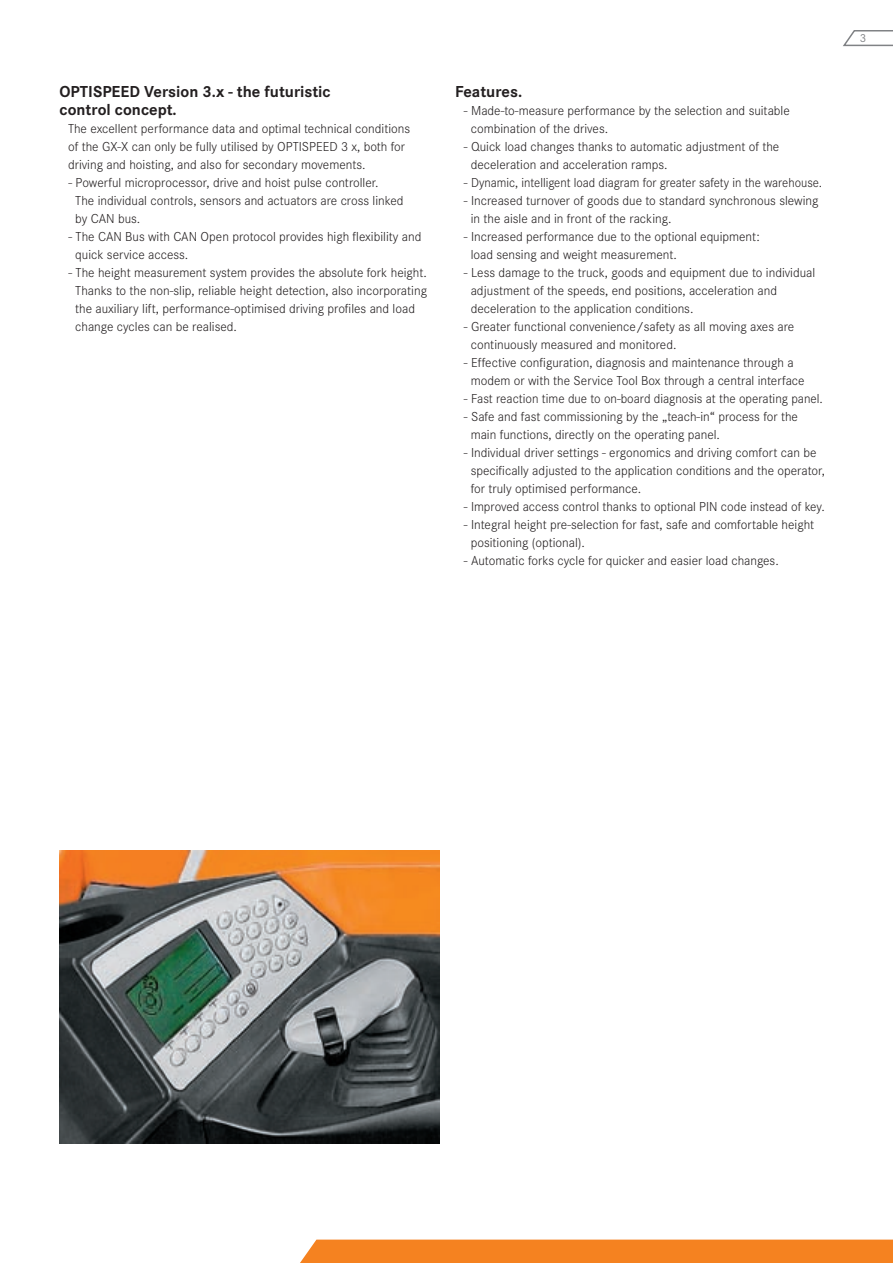
<style>
.page{position:relative;width:893px;height:1263px;background:#fff}
.page>*{position:absolute;margin:0;border:0;box-sizing:border-box;transform-origin:0 0}
.copytdhead{font:700 16.5px/18px "Corporate S";color:#231f20}
.copytdeinrueck{font:300 13.5px/18px "Corporate S";color:#231f20}
.copytd{font:300 13.5px/18px "Corporate S";color:#231f20}
.pagina{font:12px "Corporate S";color:#808285}
</style>
<div class="page">
<div style="left:300px;top:1239px;width:593px;height:24px;background:#f58220"></div>
<svg style="left:843px;top:30px;width:50px;height:17px"></svg>
<img style="left:60px;top:850px;width:379px;height:293px">
<p class="copytdhead" style="left:60px;top:82px;width:273px">OPTISPEED Version 3.x - the futuristic control concept.</p>
<p class="copytd" style="left:68px;top:119px;width:344px">The excellent performance data and optimal technical conditions of the GX-X can only be fully utilised by OPTISPEED 3 x, both for driving and hoisting, and also for secondary movements.</p>
<p class="copytdeinrueck" style="left:75px;top:173px;width:330px;text-indent:-7px">- Powerful microprocessor, drive and hoist pulse controller.<br>The individual controls, sensors and actuators are cross linked by CAN bus.</p>
<p class="copytdeinrueck" style="left:75px;top:227px;width:348px;text-indent:-7px">- The CAN Bus with CAN Open protocol provides high flexibility and quick service access.</p>
<p class="copytdeinrueck" style="left:75px;top:263px;width:353px;text-indent:-7px">- The height measurement system provides the absolute fork height.<br>Thanks to the non-slip, reliable height detection, also incorporating the auxiliary lift, performance-optimised driving profiles and load change cycles can be realised.</p>
<p class="copytdhead" style="left:455px;top:82px;width:69px">Features.</p>
<p class="copytdeinrueck" style="left:471px;top:101px;width:321px;text-indent:-7px">- Made-to-measure performance by the selection and suitable combination of the drives.</p>
<p class="copytdeinrueck" style="left:471px;top:137px;width:310px;text-indent:-7px">- Quick load changes thanks to automatic adjustment of the deceleration and acceleration ramps.</p>
<p class="copytdeinrueck" style="left:464px;top:173px;width:360px">- Dynamic, intelligent load diagram for greater safety in the warehouse.</p>
<p class="copytdeinrueck" style="left:471px;top:191px;width:349px;text-indent:-7px">- Increased turnover of goods due to standard synchronous slewing in the aisle and in front of the racking.</p>
<p class="copytdeinrueck" style="left:471px;top:227px;width:291px;text-indent:-7px">- Increased performance due to the optional equipment: load sensing and weight measurement.</p>
<p class="copytdeinrueck" style="left:471px;top:263px;width:346px;text-indent:-7px">- Less damage to the truck, goods and equipment due to individual adjustment of the speeds, end positions, acceleration and deceleration to the application conditions.</p>
<p class="copytdeinrueck" style="left:471px;top:317px;width:325px;text-indent:-7px">- Greater functional convenience/safety as all moving axes are continuously measured and monitored.</p>
<p class="copytdeinrueck" style="left:471px;top:353px;width:335px;text-indent:-7px">- Effective configuration, diagnosis and maintenance through a modem or with the Service Tool Box through a central interface</p>
<p class="copytdeinrueck" style="left:464px;top:389px;width:360px">- Fast reaction time due to on-board diagnosis at the operating panel.</p>
<p class="copytdeinrueck" style="left:471px;top:407px;width:329px;text-indent:-7px">- Safe and fast commissioning by the „teach-in“ process for the main functions, directly on the operating panel.</p>
<p class="copytdeinrueck" style="left:471px;top:443px;width:356px;text-indent:-7px">- Individual driver settings - ergonomics and driving comfort can be specifically adjusted to the application conditions and the operator, for truly optimised performance.</p>
<p class="copytdeinrueck" style="left:464px;top:497px;width:362px">- Improved access control thanks to optional PIN code instead of key.</p>
<p class="copytdeinrueck" style="left:471px;top:515px;width:345px;text-indent:-7px">- Integral height pre-selection for fast, safe and comfortable height positioning (optional).</p>
<p class="copytdeinrueck" style="left:464px;top:551px;width:316px">- Automatic forks cycle for quicker and easier load changes.</p>
<p class="pagina" style="left:860px;top:31px;width:8px">3</p>
</div>
